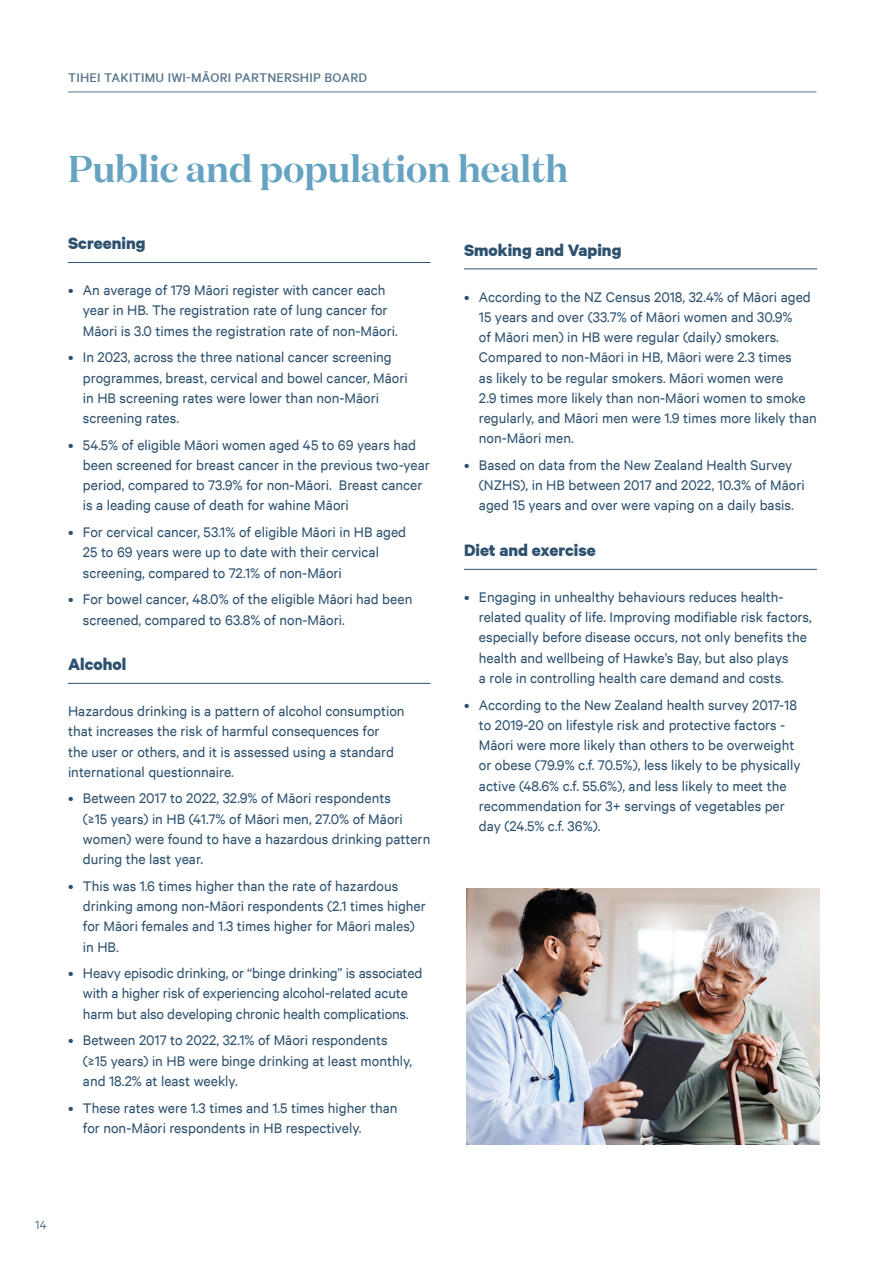
<style>
.page{position:relative;width:893px;height:1263px;background:#fff}
.page>*{position:absolute;margin:0;border:0;box-sizing:border-box;transform-origin:0 0}
.t1{font:600 37.05px "Domaine Display";color:#66a3c2}
.t2{font:700 18.75px "Calibre";color:#2d516e}
.t3{font:15.75px/20.2px "Calibre";color:#2d516e}
.t4{font:500 14.25px "Calibre";letter-spacing:.015em;color:#57758b}
.t5{font:13.5px "Calibre";color:#57758b}
</style>
<div class="page">
<hr style="left:68px;top:92px;width:748px;height:1px;background:#57758b">
<hr style="left:68px;top:262px;width:363px;height:1px;background:#2d516e">
<hr style="left:68px;top:683px;width:363px;height:1px;background:#2d516e">
<hr style="left:464px;top:268px;width:353px;height:1px;background:#2d516e">
<hr style="left:464px;top:569px;width:353px;height:1px;background:#2d516e">
<img style="left:466px;top:888px;width:353px;height:257px">
<p class="t4" style="left:68px;top:69px;width:301px">TIHEI TAKITIMU IWI-MĀORI PARTNERSHIP BOARD</p>
<h1 class="t1" style="left:68px;top:145px;width:502px">Public and population health</h1>
<p class="t2" style="left:68px;top:232px;width:79px">Screening</p>
<p class="t3" style="left:83px;top:280px;width:316px;text-indent:-15px">• An average of 179 Māori register with cancer each year in HB. The registration rate of lung cancer for<br>Māori is 3.0 times the registration rate of non-Māori.</p>
<p class="t3" style="left:83px;top:347px;width:326px;text-indent:-15px">• In 2023, across the three national cancer screening programmes, breast, cervical and bowel cancer, Māori in HB screening rates were lower than non-Māori screening rates.</p>
<p class="t3" style="left:83px;top:434px;width:349px;text-indent:-15px">• 54.5% of eligible Māori women aged 45 to 69 years had been screened for breast cancer in the previous two-year period, compared to 73.9% for non-Māori. Breast cancer is a leading cause of death for wahine Māori</p>
<p class="t3" style="left:83px;top:521px;width:325px;text-indent:-15px">• For cervical cancer, 53.1% of eligible Māori in HB aged<br>25 to 69 years were up to date with their cervical screening, compared to 72.1% of non-Māori</p>
<p class="t3" style="left:83px;top:589px;width:331px;text-indent:-15px">• For bowel cancer, 48.0% of the eligible Māori had been screened, compared to 63.8% of non-Māori.</p>
<p class="t2" style="left:68px;top:653px;width:60px">Alcohol</p>
<p class="t3" style="left:68px;top:700px;width:338px">Hazardous drinking is a pattern of alcohol consumption that increases the risk of harmful consequences for<br>the user or others, and it is assessed using a standard international questionnaire.</p>
<p class="t3" style="left:83px;top:788px;width:349px;text-indent:-15px">• Between 2017 to 2022, 32.9% of Māori respondents<br>(≥15 years) in HB (41.7% of Māori men, 27.0% of Māori women) were found to have a hazardous drinking pattern during the last year.</p>
<p class="t3" style="left:83px;top:875px;width:344px;text-indent:-15px">• This was 1.6 times higher than the rate of hazardous drinking among non-Māori respondents (2.1 times higher for Māori females and 1.3 times higher for Māori males) in HB.</p>
<p class="t3" style="left:68px;top:963px;width:356px;text-align:center">• Heavy episodic drinking, or “binge drinking” is associated with a higher risk of experiencing alcohol-related acute harm but also developing chronic health complications.</p>
<p class="t3" style="left:83px;top:1030px;width:331px;text-indent:-15px">• Between 2017 to 2022, 32.1% of Māori respondents (≥15 years) in HB were binge drinking at least monthly, and 18.2% at least weekly.</p>
<p class="t3" style="left:83px;top:1097px;width:316px;text-indent:-15px">• These rates were 1.3 times and 1.5 times higher than for non-Māori respondents in HB respectively.</p>
<p class="t2" style="left:464px;top:238px;width:159px">Smoking and Vaping</p>
<p class="t3" style="left:479px;top:286px;width:339px;text-indent:-15px">• According to the NZ Census 2018, 32.4% of Māori aged 15 years and over (33.7% of Māori women and 30.9%<br>of Māori men) in HB were regular (daily) smokers.<br>Compared to non-Māori in HB, Māori were 2.3 times<br>as likely to be regular smokers. Māori women were<br>2.9 times more likely than non-Māori women to smoke regularly, and Māori men were 1.9 times more likely than non-Māori men.</p>
<p class="t3" style="left:479px;top:454px;width:327px;text-indent:-15px">• Based on data from the New Zealand Health Survey (NZHS), in HB between 2017 and 2022, 10.3% of Māori aged 15 years and over were vaping on a daily basis.</p>
<p class="t2" style="left:464px;top:539px;width:133px">Diet and exercise</p>
<p class="t3" style="left:479px;top:586px;width:334px;text-indent:-15px">• Engaging in unhealthy behaviours reduces health&shy;related quality of life. Improving modifiable risk factors, especially before disease occurs, not only benefits the health and wellbeing of Hawke’s Bay, but also plays<br>a role in controlling health care demand and costs.</p>
<p class="t3" style="left:479px;top:694px;width:323px;text-indent:-15px">• According to the New Zealand health survey 2017-18 to 2019-20 on lifestyle risk and protective factors - Māori were more likely than others to be overweight or obese (79.9% c.f. 70.5%), less likely to be physically active (48.6% c.f. 55.6%), and less likely to meet the recommendation for 3+ servings of vegetables per day (24.5% c.f. 36%).</p>
<p class="t5" style="left:35px;top:1217px;width:13px">14</p>
</div>
